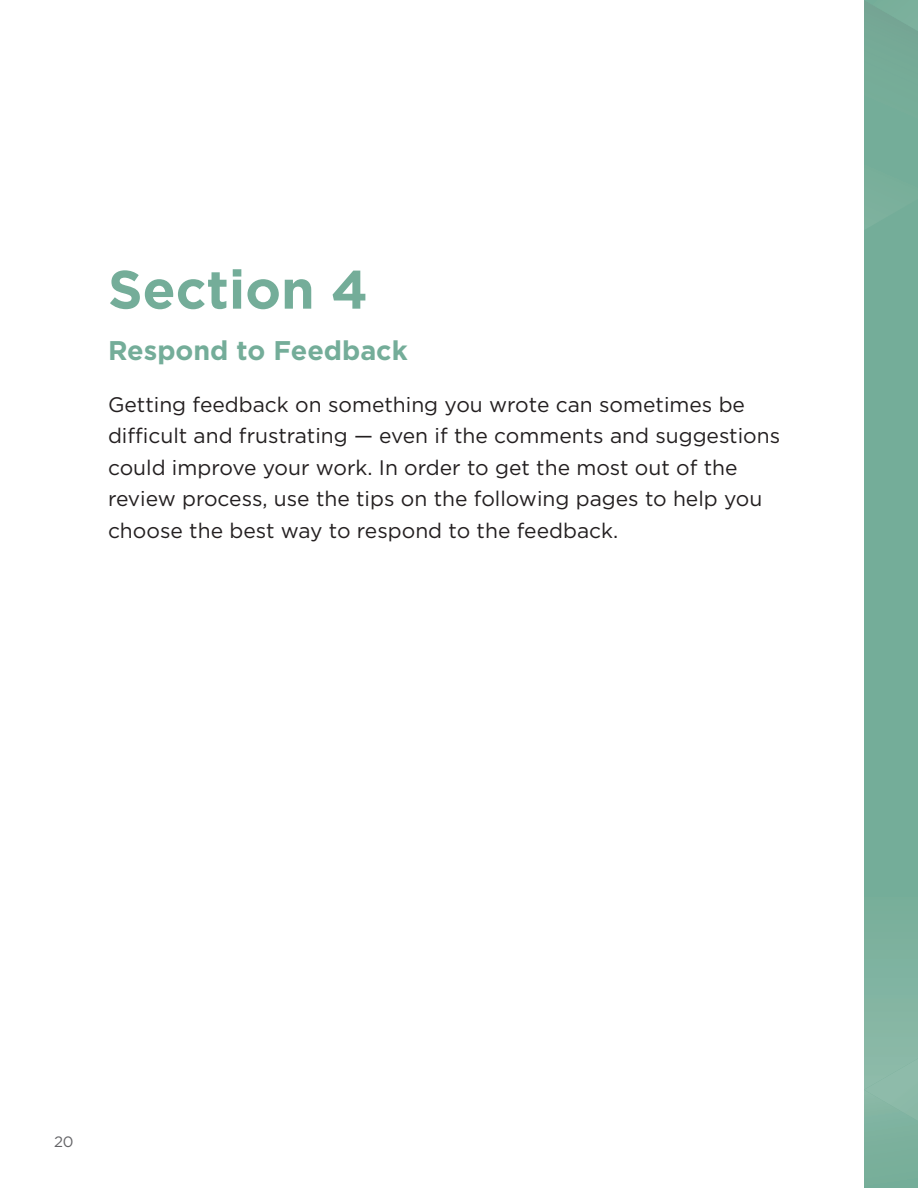
<style>
.page{position:relative;width:918px;height:1188px;background:#fff}
.page>*{position:absolute;margin:0;border:0;box-sizing:border-box;transform-origin:0 0}
.t1{font:700 54px "Gotham";color:#74ad99}
.t2{font:700 27px "Gotham";color:#74ad99}
.t3{font:21px/31.5px "Gotham";color:#231f20}
.t4{font:15px "Gotham";color:#636366}
</style>
<div class="page">
<div style="left:864px;top:0;width:54px;height:1188px;background:#74ad99"></div>
<div style="left:864px;top:968px;width:54px;height:160px;background:#87b7a4"></div>
<h1 class="t1" style="left:108px;top:258px;width:262px">Section 4</h1>
<h2 class="t2" style="left:108px;top:335px;width:301px">Respond to Feedback</h2>
<p class="t3" style="left:108px;top:388px;width:674px">Getting feedback on something you wrote can sometimes be difficult and frustrating — even if the comments and suggestions could improve your work. In order to get the most out of the review process, use the tips on the following pages to help you choose the best way to respond to the feedback.</p>
<p class="t4" style="left:54px;top:1133px;width:21px">20</p>
</div>
